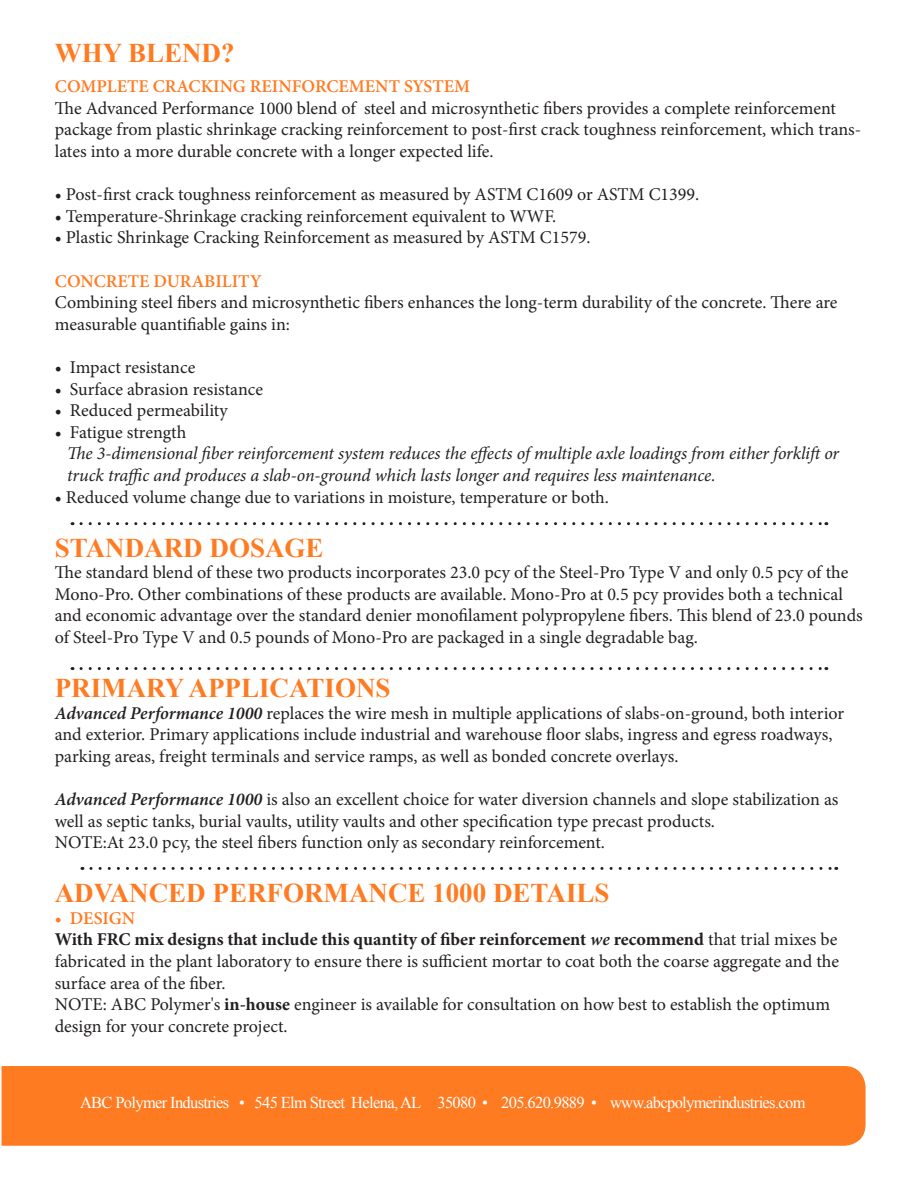
<style>
.page{position:relative;width:918px;height:1188px;background:#fff}
.page>*{position:absolute;margin:0;border:0;box-sizing:border-box;transform-origin:0 0}
.t1{font:700 27px "Times New Roman";color:#ff7b22}
.t2{font:18px/21.6px "Minion Pro";color:#231f20}
.t3{font:italic 18px "Minion Pro";letter-spacing:-.01em;color:#231f20}
.t4{font:600 18px "Minion Pro";color:#ff7b22}
.t5{font:16.5px "Times New Roman";letter-spacing:-.04em;color:#fff}
.s1{font-weight:600;font-style:italic}
.s2{font-weight:400}
.s3{font-weight:700}
</style>
<div class="page">
<div style="left:2px;top:1066px;width:864px;height:80px;background:#ff7b22"></div>
<svg style="left:81px;top:522px;width:746px;height:3px"></svg>
<svg style="left:81px;top:667px;width:746px;height:3px"></svg>
<svg style="left:91px;top:867px;width:746px;height:3px"></svg>
<p class="t1" style="left:55px;top:34px;width:181px">WHY BLEND?</p>
<p class="t4" style="left:55px;top:74px;width:417px">COMPLETE CRACKING REINFORCEMENT SYSTEM</p>
<p class="t2" style="left:55px;top:97px;width:808px">The Advanced Performance 1000 blend of steel and microsynthetic fibers provides a complete reinforcement package from plastic shrinkage cracking reinforcement to post-first crack toughness reinforcement, which trans&shy;lates into a more durable concrete with a longer expected life.</p>
<p class="t2" style="left:55px;top:184px;width:646px">• Post-first crack toughness reinforcement as measured by ASTM C1609 or ASTM C1399.</p>
<p class="t2" style="left:55px;top:205px;width:503px">• Temperature-Shrinkage cracking reinforcement equivalent to WWF.</p>
<p class="t2" style="left:55px;top:227px;width:537px">• Plastic Shrinkage Cracking Reinforcement as measured by ASTM C1579.</p>
<p class="t4" style="left:55px;top:268px;width:208px">CONCRETE DURABILITY</p>
<p class="t2" style="left:55px;top:292px;width:784px">Combining steel fibers and microsynthetic fibers enhances the long-term durability of the concrete. There are measurable quantifiable gains in:</p>
<p class="t2" style="left:55px;top:356px;width:142px">• Impact resistance</p>
<p class="t2" style="left:55px;top:378px;width:210px">• Surface abrasion resistance</p>
<p class="t2" style="left:55px;top:400px;width:174px">• Reduced permeability</p>
<p class="t2" style="left:55px;top:421px;width:133px">• Fatigue strength</p>
<p class="t3" style="left:67px;top:441px;width:774px">The 3-dimensional fiber reinforcement system reduces the effects of multiple axle loadings from either forklift or</p>
<p class="t3" style="left:67px;top:463px;width:650px">truck traffic and produces a slab-on-ground which lasts longer and requires less maintenance.</p>
<p class="t2" style="left:55px;top:486px;width:556px">• Reduced volume change due to variations in moisture, temperature or both.</p>
<p class="t1" style="left:55px;top:529px;width:270px">STANDARD DOSAGE</p>
<p class="t2" style="left:55px;top:562px;width:810px">The standard blend of these two products incorporates 23.0 pcy of the Steel-Pro Type V and only 0.5 pcy of the Mono-Pro. Other combinations of these products are available. Mono-Pro at 0.5 pcy provides both a technical and economic advantage over the standard denier monofilament polypropylene fibers. This blend of 23.0 pounds of Steel-Pro Type V and 0.5 pounds of Mono-Pro are packaged in a single degradable bag.</p>
<p class="t1" style="left:55px;top:669px;width:337px">PRIMARY APPLICATIONS</p>
<p class="t2" style="left:55px;top:702px;width:791px"><span class="s1">Advanced Performance 1000</span> replaces the wire mesh in multiple applications of slabs-on-ground, both interior and exterior. Primary applications include industrial and warehouse floor slabs, ingress and egress roadways, parking areas, freight terminals and service ramps, as well as bonded concrete overlays.</p>
<p class="t2" style="left:55px;top:788px;width:785px"><span class="s1">Advanced Performance 1000</span> is also an excellent choice for water diversion channels and slope stabilization as well as septic tanks, burial vaults, utility vaults and other specification type precast products.</p>
<p class="t2" style="left:55px;top:832px;width:552px">NOTE:At 23.0 pcy, the steel fibers function only as secondary reinforcement.</p>
<p class="t1" style="left:55px;top:874px;width:556px">ADVANCED PERFORMANCE 1000 DETAILS</p>
<p class="t4" style="left:55px;top:906px;width:82px"><span class="s2">•</span> DESIGN</p>
<p class="t2" style="left:55px;top:929px;width:786px;text-align:justify"><span class="s3">With FRC mix designs that include this quantity of fiber reinforcement</span> <span class="s1">we</span> <span class="s3">recommend</span> that trial mixes be fabricated in the plant laboratory to ensure there is sufficient mortar to coat both the coarse aggregate and the surface area of the fiber.</p>
<p class="t2" style="left:55px;top:994px;width:777px">NOTE: ABC Polymer's <span class="s3">in-house</span> engineer is available for consultation on how best to establish the optimum design for your concrete project.</p>
<p class="t5" style="left:80px;top:1092px;width:727px">ABC Polymer Industries • 545 Elm Street Helena, AL 35080 • 205.620.9889 • www.abcpolymerindustries.com</p>
</div>
